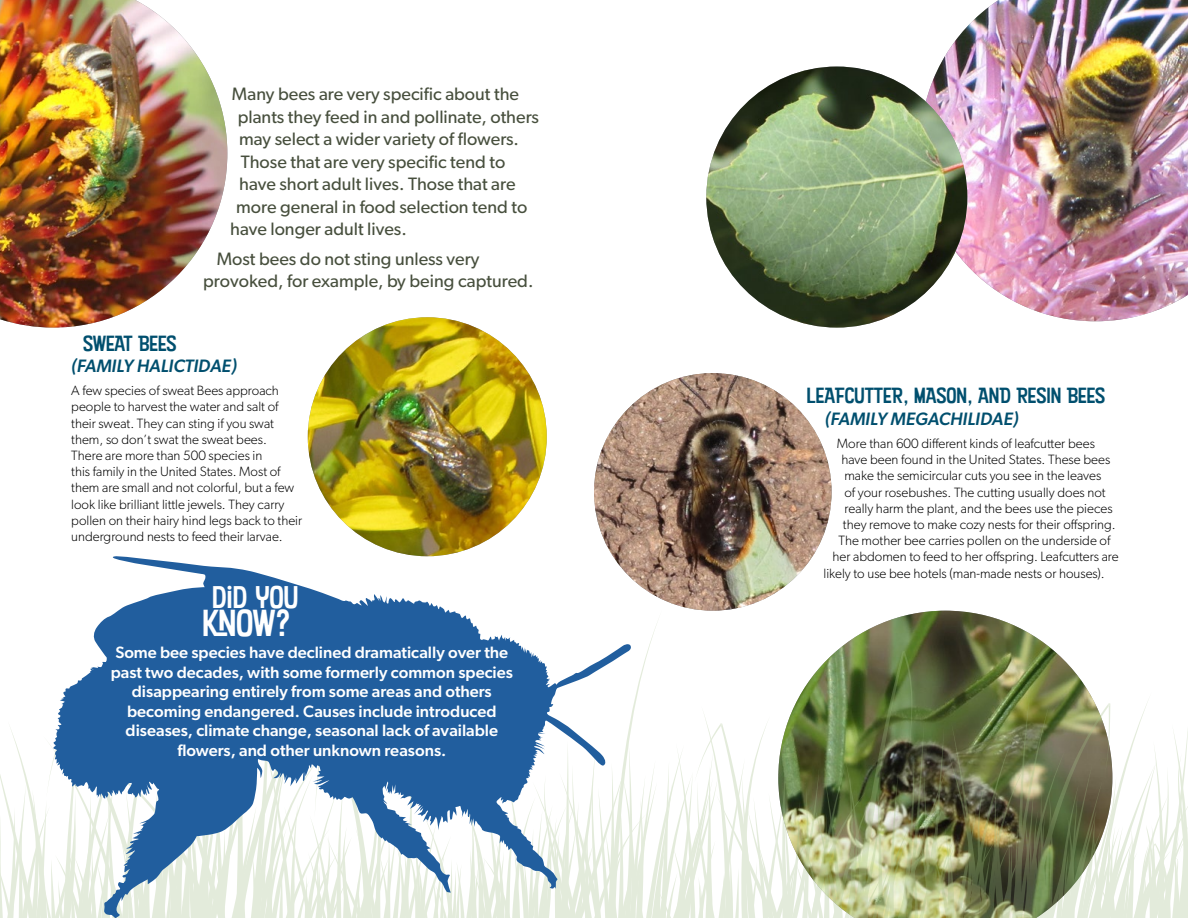
<style>
.page{position:relative;width:1188px;height:918px;background:#fff}
.page>*{position:absolute;margin:0;border:0;box-sizing:border-box;transform-origin:0 0}
.t1{font:36px "Kon Tiki JF Aloha";color:#fff}
.t2{font:30px "Kon Tiki JF Aloha";color:#fff}
.t3{font:21px "Kon Tiki JF Aloha";color:#004f6e}
.t4{font:18px/22.5px "Gibson";color:#474f3d}
.t5{font:italic 500 18px "Gibson";color:#004f6e}
.t6{font:500 16.5px/19.5px "Gibson";color:#fff;text-align:center}
.t7{font:300 13.5px/16.2px "Gibson";color:#000}
</style>
<div class="page">
<img style="left:0;top:0;width:227px;height:328px">
<img style="left:594px;top:373px;width:238px;height:238px;border-radius:119px">
<img style="left:920px;top:0;width:268px;height:321px">
<img style="left:308px;top:317px;width:239px;height:239px;border-radius:119px">
<img style="left:0;top:609px;width:1188px;height:309px">
<img style="left:706px;top:67px;width:261px;height:261px;border-radius:130px">
<svg style="left:52px;top:556px;width:579px;height:362px"></svg>
<h3 class="t4" style="left:232px;top:83px;width:289px">Many bees are very specific about the</h3>
<h3 class="t4" style="left:238px;top:105px;width:303px">plants they feed in and pollinate, others</h3>
<h3 class="t4" style="left:239px;top:128px;width:281px">may select a wider variety of flowers.</h3>
<h3 class="t4" style="left:241px;top:150px;width:266px">Those that are very specific tend to</h3>
<h3 class="t4" style="left:239px;top:173px;width:278px">have short adult lives. Those that are</h3>
<h3 class="t4" style="left:236px;top:195px;width:293px">more general in food selection tend to</h3>
<h3 class="t4" style="left:230px;top:218px;width:178px">have longer adult lives.</h3>
<h3 class="t4" style="left:203px;top:247px;width:332px;text-indent:14px">Most bees do not sting unless very provoked, for example, by being captured.</h3>
<h3 class="t3" style="left:83px;top:330px;width:95px">SWEAT BEES</h3>
<h3 class="t5" style="left:71px;top:355px;width:167px">(FAMILY HALICTIDAE)</h3>
<p class="t7" style="left:71px;top:382px;width:232px">A few species of sweat Bees approach people to harvest the water and salt of their sweat. They can sting if you swat them, so don’t swat the sweat bees.<br>There are more than 500 species in<br>this family in the United States. Most of them are small and not colorful, but a few look like brilliant little jewels. They carry pollen on their hairy hind legs back to their underground nests to feed their larvae.</p>
<h2 class="t2" style="left:212px;top:578px;width:88px">DID YOU</h2>
<h1 class="t1" style="left:202px;top:601px;width:90px">KNOW?</h1>
<p class="t6" style="left:111px;top:642px;width:404px">Some bee species have declined dramatically over the past two decades, with some formerly common species disappearing entirely from some areas and others becoming endangered. Causes include introduced diseases, climate change, seasonal lack of available flowers, and other unknown reasons.</p>
<h3 class="t3" style="left:807px;top:383px;width:300px">LEAFCUTTER, MASON, AND RESIN BEES</h3>
<h3 class="t5" style="left:825px;top:408px;width:195px">(FAMILY MEGACHILIDAE)</h3>
<p class="t7" style="left:837px;top:435px;width:259px">More than 600 different kinds of leafcutter bees</p>
<p class="t7" style="left:841px;top:451px;width:270px">have been found in the United States. These bees</p>
<p class="t7" style="left:844px;top:468px;width:258px">make the semicircular cuts you see in the leaves</p>
<p class="t7" style="left:844px;top:484px;width:263px">of your rosebushes. The cutting usually does not</p>
<p class="t7" style="left:844px;top:500px;width:270px">really harm the plant, and the bees use the pieces</p>
<p class="t7" style="left:843px;top:516px;width:274px">they remove to make cozy nests for their offspring.</p>
<p class="t7" style="left:838px;top:532px;width:273px">The mother bee carries pollen on the underside of</p>
<p class="t7" style="left:832px;top:549px;width:288px">her abdomen to feed to her offspring. Leafcutters are</p>
<p class="t7" style="left:823px;top:565px;width:283px">likely to use bee hotels (man-made nests or houses).</p>
</div>
